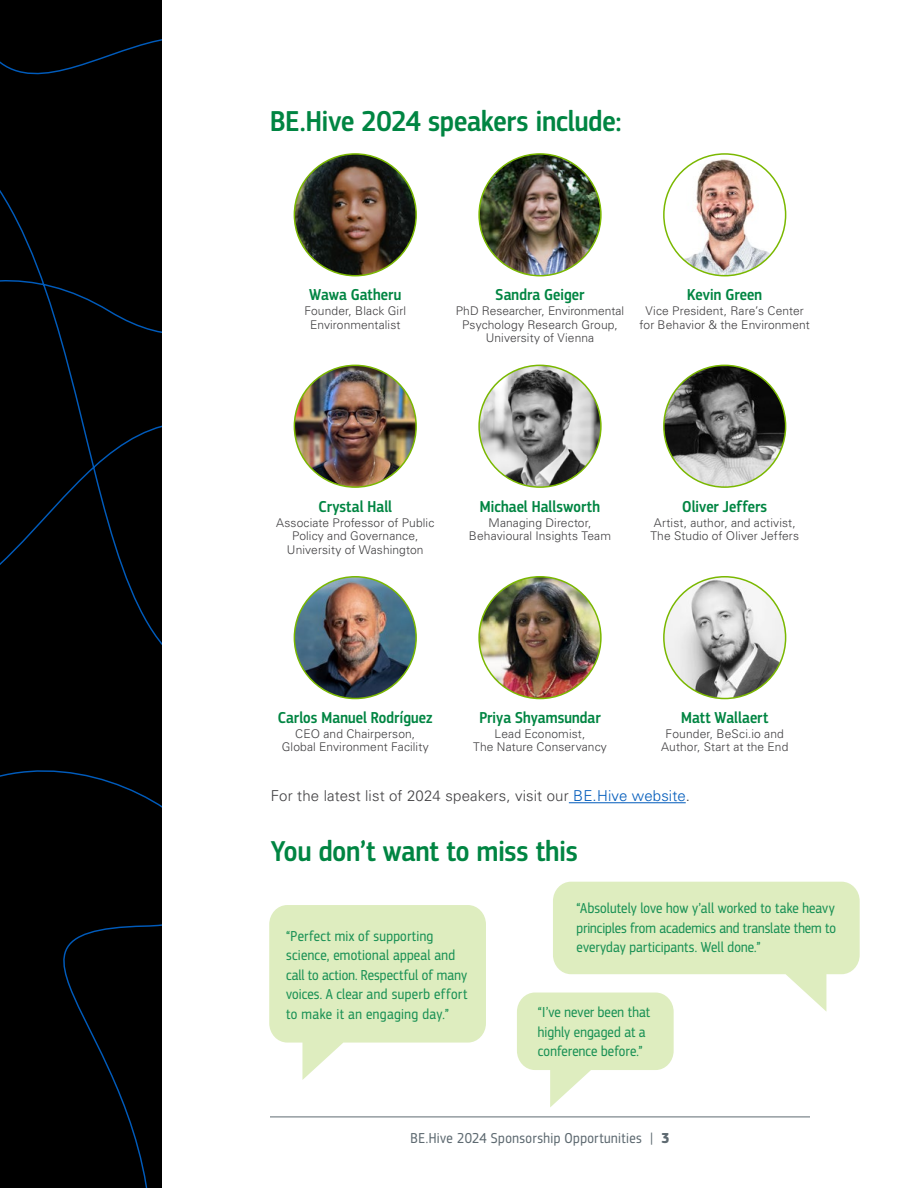
<style>
.page{position:relative;width:918px;height:1188px;background:#fff}
.page>*{position:absolute;margin:0;border:0;box-sizing:border-box;transform-origin:0 0}
.t1{font:500 30px "PF Square Sans Cond Pro";color:#008542}
.t2{font:500 16.5px "PF Square Sans Cond Pro";letter-spacing:.005em;color:#008542}
.t3{font:15px/19.5px "PF Square Sans Cond Pro";letter-spacing:.01em;color:#1a9155}
.t4{font:300 15px "Univers LT Pro 45";letter-spacing:.01em;color:#414042}
.t5{font:15px "PF Square Sans Cond Pro";letter-spacing:.03em;color:#5e6a71}
.t6{font:300 12px/13.5px "Univers LT Pro 45";letter-spacing:.01em;color:#414042;text-align:center}
.s1{color:#005bbb}
.s2{font-weight:700}
</style>
<div class="page">
<div style="left:0;top:0;width:162px;height:1188px;background:#000"></div>
<hr style="left:270px;top:1117px;width:540px;height:1px;background:#5e6a71">
<img style="left:479px;top:365px;width:122px;height:122px;border-radius:61px">
<div style="left:478px;top:365px;width:124px;height:123px;border:2px solid #7ab800;border-radius:50%"></div>
<img style="left:664px;top:365px;width:122px;height:122px;border-radius:61px">
<div style="left:663px;top:365px;width:123px;height:123px;border:2px solid #7ab800;border-radius:50%"></div>
<img style="left:294px;top:154px;width:122px;height:122px;border-radius:61px">
<div style="left:294px;top:153px;width:123px;height:123px;border:2px solid #7ab800;border-radius:50%"></div>
<img style="left:479px;top:154px;width:122px;height:122px;border-radius:61px">
<div style="left:478px;top:153px;width:124px;height:123px;border:2px solid #7ab800;border-radius:50%"></div>
<img style="left:664px;top:154px;width:122px;height:122px;border-radius:61px">
<div style="left:663px;top:153px;width:123px;height:123px;border:2px solid #7ab800;border-radius:50%"></div>
<img style="left:294px;top:365px;width:122px;height:122px;border-radius:61px">
<div style="left:294px;top:365px;width:123px;height:123px;border:2px solid #7ab800;border-radius:50%"></div>
<img style="left:479px;top:577px;width:122px;height:122px;border-radius:61px">
<div style="left:478px;top:576px;width:124px;height:123px;border:2px solid #7ab800;border-radius:50%"></div>
<img style="left:664px;top:577px;width:122px;height:122px;border-radius:61px">
<div style="left:663px;top:576px;width:123px;height:123px;border:2px solid #7ab800;border-radius:50%"></div>
<img style="left:294px;top:577px;width:122px;height:122px;border-radius:61px">
<div style="left:294px;top:576px;width:123px;height:123px;border:2px solid #7ab800;border-radius:50%"></div>
<hr style="left:569px;top:802px;width:117px;height:1px;background:#005bbb">
<svg style="left:269px;top:905px;width:217px;height:175px"></svg>
<svg style="left:517px;top:882px;width:343px;height:225px"></svg>
<h1 class="t1" style="left:270px;top:103px;width:353px">BE.Hive 2024 speakers include:</h1>
<h2 class="t2" style="left:309px;top:285px;width:94px">Wawa Gatheru</h2>
<p class="t6" style="left:304px;top:304px;width:103px">Founder, Black Girl<br>Environmentalist</p>
<h2 class="t2" style="left:496px;top:285px;width:90px">Sandra Geiger</h2>
<p class="t6" style="left:456px;top:304px;width:170px">PhD Researcher, Environmental<br>Psychology Research Group,<br>University of Vienna</p>
<h2 class="t2" style="left:687px;top:285px;width:76px">Kevin Green</h2>
<p class="t6" style="left:640px;top:304px;width:172px">Vice President, Rare’s Center for Behavior &amp; the Environment</p>
<h2 class="t2" style="left:318px;top:496px;width:75px">Crystal Hall</h2>
<p class="t6" style="left:276px;top:515px;width:160px">Associate Professor of Public<br>Policy and Governance,<br>University of Washington</p>
<h2 class="t2" style="left:480px;top:496px;width:122px">Michael Hallsworth</h2>
<p class="t6" style="left:469px;top:515px;width:144px">Managing Director,<br>Behavioural Insights Team</p>
<h2 class="t2" style="left:682px;top:496px;width:87px">Oliver Jeffers</h2>
<p class="t6" style="left:650px;top:515px;width:150px;text-align:left">Artist, author, and activist,<br>The Studio of Oliver Jeffers</p>
<h2 class="t2" style="left:278px;top:708px;width:156px">Carlos Manuel Rodríguez</h2>
<p class="t6" style="left:282px;top:727px;width:149px">CEO and Chairperson,<br>Global Environment Facility</p>
<h2 class="t2" style="left:479px;top:708px;width:123px">Priya Shyamsundar</h2>
<p class="t6" style="left:473px;top:727px;width:135px">Lead Economist,<br>The Nature Conservancy</p>
<h2 class="t2" style="left:681px;top:708px;width:89px">Matt Wallaert</h2>
<p class="t6" style="left:661px;top:727px;width:129px">Founder, BeSci.io and<br>Author, Start at the End</p>
<p class="t4" style="left:271px;top:787px;width:421px">For the latest list of 2024 speakers, visit our <span class="s1">BE.Hive website</span>.</p>
<h1 class="t1" style="left:271px;top:834px;width:308px">You don’t want to miss this</h1>
<p class="t3" style="left:286px;top:926px;width:183px">“Perfect mix of supporting science, emotional appeal and call to action. Respectful of many voices. A clear and superb effort to make it an engaging day.”</p>
<p class="t3" style="left:577px;top:899px;width:261px;text-align:justify">“Absolutely love how y’all worked to take heavy principles from academics and translate them to everyday participants. Well done.”</p>
<p class="t3" style="left:538px;top:1003px;width:114px">“I’ve never been that highly engaged at a conference before.”</p>
<p class="t5" style="left:411px;top:1130px;width:260px">BE.Hive 2024 Sponsorship Opportunities | <span class="s2">3</span></p>
</div>
